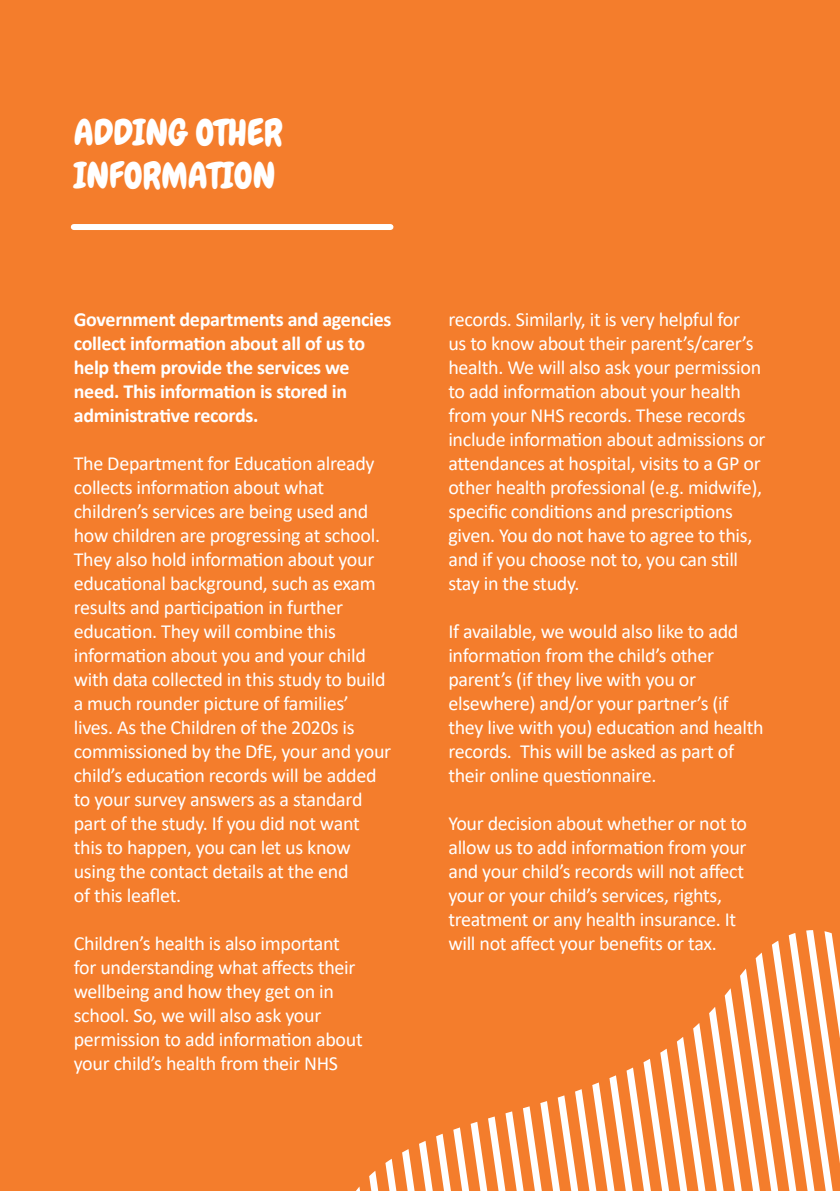
<style>
.page{position:relative;width:840px;height:1191px;background:#fff}
.page>*{position:absolute;margin:0;border:0;box-sizing:border-box;transform-origin:0 0}
.t1{font:36px/43.2px "Chewy";color:#fff}
.t2{font:20px/24px "Calibri";letter-spacing:-.015em;color:#fff}
.t3{font:700 20px/24px "Calibri";letter-spacing:-.015em;color:#fff}
</style>
<div class="page">
<div style="left:0;top:0;width:839px;height:1191px;background:#f47d2c"></div>
<svg style="left:356px;top:930px;width:483px;height:261px"></svg>
<div style="left:74px;top:224px;width:316px;height:6px;background:#fff"></div>
<p class="t1" style="left:74px;top:111px;width:210px">ADDING OTHER<br>INFORMATION</p>
<p class="t3" style="left:74px;top:306px;width:319px">Government departments and agencies collect information about all of us to help them provide the services we need. This information is stored in administrative records.</p>
<p class="t2" style="left:74px;top:450px;width:319px">The Department for Education already collects information about what children’s services are being used and how children are progressing at school.<br>They also hold information about your educational background, such as exam results and participation in further education. They will combine this information about you and your child with data collected in this study to build a much rounder picture of families’ lives. As the Children of the 2020s is commissioned by the DfE, your and your child’s education records will be added to your survey answers as a standard part of the study. If you did not want this to happen, you can let us know using the contact details at the end<br>of this leaflet.</p>
<p class="t2" style="left:74px;top:930px;width:290px">Children’s health is also important for understanding what affects their wellbeing and how they get on in school. So, we will also ask your permission to add information about your child’s health from their NHS</p>
<p class="t2" style="left:448px;top:306px;width:318px">records. Similarly, it is very helpful for<br>us to know about their parent’s/carer’s health. We will also ask your permission to add information about your health from your NHS records. These records include information about admissions or attendances at hospital, visits to a GP or other health professional (e.g. midwife), specific conditions and prescriptions given. You do not have to agree to this, and if you choose not to, you can still stay in the study.</p>
<p class="t2" style="left:448px;top:618px;width:316px">If available, we would also like to add information from the child’s other parent’s (if they live with you or elsewhere) and/or your partner’s (if they live with you) education and health records. This will be asked as part of their online questionnaire.</p>
<p class="t2" style="left:448px;top:810px;width:300px">Your decision about whether or not to allow us to add information from your and your child’s records will not affect your or your child’s services, rights, treatment or any health insurance. It will not affect your benefits or tax.</p>
</div>
